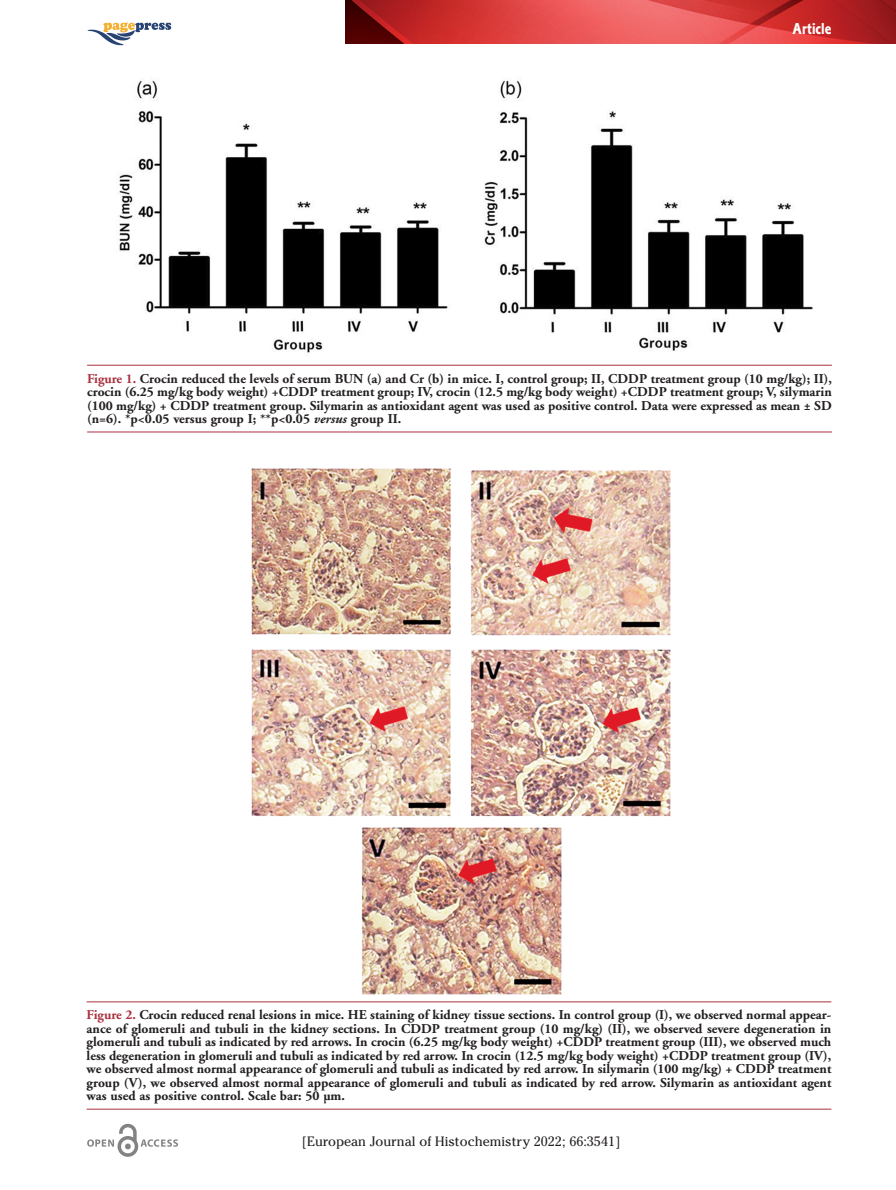
<style>
.page{position:relative;width:896px;height:1190px;background:#fff}
.page>*{position:absolute;margin:0;border:0;box-sizing:border-box;transform-origin:0 0}
.t1{font:16.5px "Corinthian Bold Condensed Plain";color:#fff}
.t2{font:700 13.5px/13.5px "Adobe Garamond";color:#231f20;text-align:justify}
.t3{font:13.5px "Cheltenham";color:#231f20}
.s1{color:#aa323f}
.s2{font-style:italic}
</style>
<div class="page">
<svg style="left:345px;top:0;width:550px;height:44px;background:#cc3c3c"></svg>
<img style="left:87px;top:22px;width:84px;height:24px">
<img style="left:87px;top:1123px;width:91px;height:34px">
<hr style="left:87px;top:1001px;width:744px;height:1px;background:#aa323f">
<hr style="left:87px;top:1108px;width:744px;height:1px;background:#aa323f">
<img style="left:251px;top:468px;width:420px;height:527px">
<hr style="left:87px;top:365px;width:744px;height:1px;background:#aa323f">
<hr style="left:87px;top:431px;width:744px;height:1px;background:#aa323f">
<img style="left:119px;top:80px;width:694px;height:273px">
<p class="t1" style="left:792px;top:23px;width:40px">Article</p>
<p class="t2" style="left:87px;top:373px;width:746px"><span class="s1">Figure 1.</span> Crocin reduced the levels of serum BUN (a) and Cr (b) in mice. I, control group; II, CDDP treatment group (10 mg/kg); II), crocin (6.25 mg/kg body weight) +CDDP treatment group; IV, crocin (12.5 mg/kg body weight) +CDDP treatment group; V, silymarin (100 mg/kg) + CDDP treatment group. Silymarin as antioxidant agent was used as positive control. Data were expressed as mean ± SD (n=6). *p&lt;0.05 versus group I; **p&lt;0.05 <span class="s2">versus</span> group II.</p>
<p class="t2" style="left:87px;top:1009px;width:746px"><span class="s1">Figure 2.</span> Crocin reduced renal lesions in mice. HE staining of kidney tissue sections. In control group (I), we observed normal appear&shy;ance of glomeruli and tubuli in the kidney sections. In CDDP treatment group (10 mg/kg) (II), we observed severe degeneration in glomeruli and tubuli as indicated by red arrows. In crocin (6.25 mg/kg body weight) +CDDP treatment group (III), we observed much less degeneration in glomeruli and tubuli as indicated by red arrow. In crocin (12.5 mg/kg body weight) +CDDP treatment group (IV), we observed almost normal appearance of glomeruli and tubuli as indicated by red arrow. In silymarin (100 mg/kg) + CDDP treatment group (V), we observed almost normal appearance of glomeruli and tubuli as indicated by red arrow. Silymarin as antioxidant agent was used as positive control. Scale bar: 50 µm.</p>
<p class="t3" style="left:302px;top:1133px;width:320px">[European Journal of Histochemistry 2022; 66:3541]</p>
</div>
